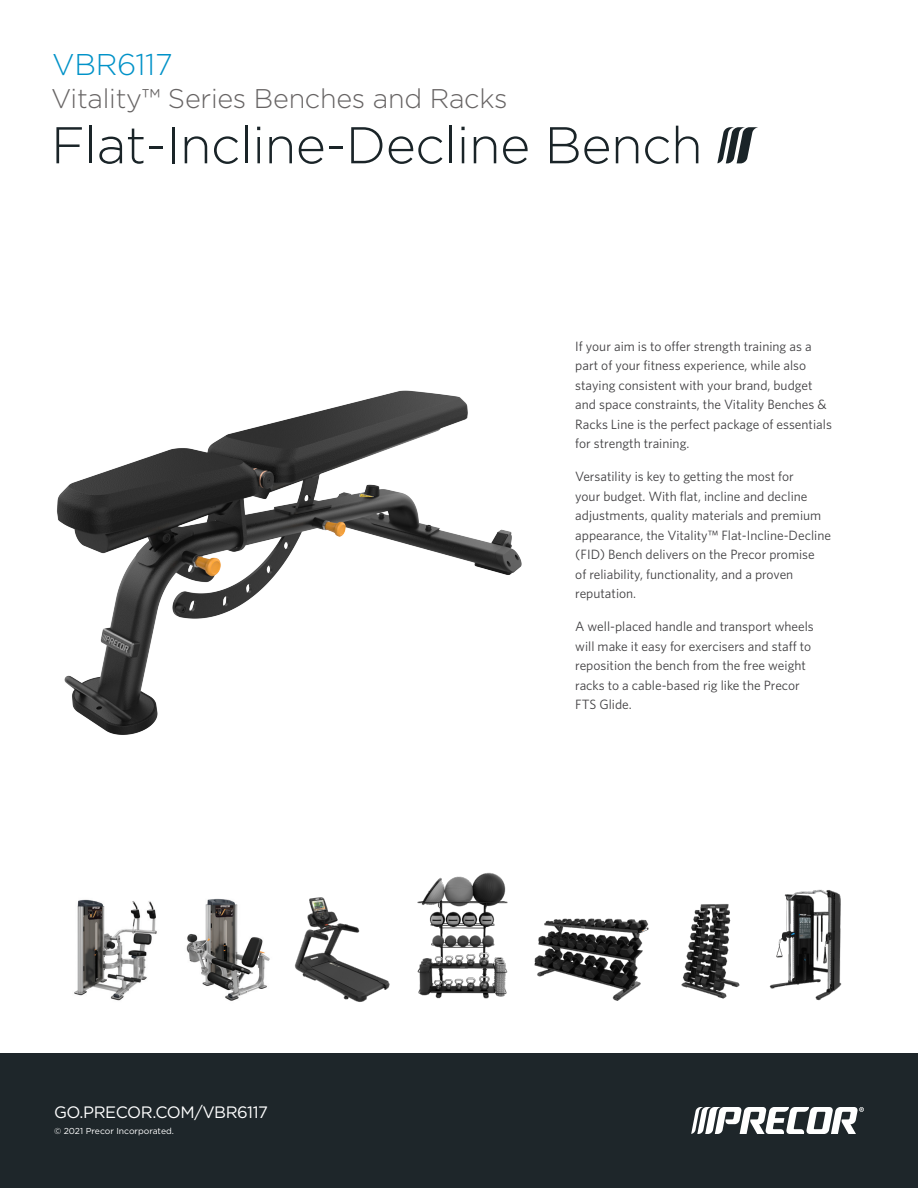
<style>
.page{position:relative;width:918px;height:1188px;background:#fff}
.page>*{position:absolute;margin:0;border:0;box-sizing:border-box;transform-origin:0 0}
.t1{font:300 51.6px "Gotham";letter-spacing:-.01em;color:#1a2428}
.t2{font:300 30px "Gotham";letter-spacing:-.01em;color:#0092c8}
.t3{font:300 27px "Gotham";letter-spacing:-.01em;color:#676464}
.t4{font:16.5px "Gotham";letter-spacing:-.025em;color:#fff}
.t5{font:13.5px/19.5px "Whitney";color:#414042}
.t6{font:8.7px "Gotham";color:#fff}
</style>
<div class="page">
<div style="left:0;top:1053px;width:918px;height:135px;background:#1e262a"></div>
<svg style="left:691px;top:1107px;width:173px;height:27px"></svg>
<svg style="left:717px;top:127px;width:41px;height:36px"></svg>
<img style="left:57px;top:390px;width:465px;height:345px">
<img style="left:74px;top:898px;width:196px;height:103px">
<img style="left:294px;top:897px;width:96px;height:105px">
<img style="left:681px;top:904px;width:59px;height:95px">
<img style="left:534px;top:918px;width:115px;height:83px">
<img style="left:417px;top:872px;width:91px;height:127px">
<img style="left:769px;top:889px;width:73px;height:112px">
<p class="t2" style="left:52px;top:45px;width:122px">VBR6117</p>
<p class="t3" style="left:51px;top:81px;width:458px">Vitality™ Series Benches and Racks</p>
<p class="t1" style="left:51px;top:112px;width:653px">Flat-Incline-Decline Bench</p>
<p class="t4" style="left:54px;top:1102px;width:216px">GO.PRECOR.COM/VBR6117</p>
<p class="t6" style="left:54px;top:1125px;width:121px">© 2021 Precor Incorporated.</p>
<p class="t5" style="left:575px;top:336px;width:258px">If your aim is to offer strength training as a part of your fitness experience, while also staying consistent with your brand, budget and space constraints, the Vitality Benches &amp; Racks Line is the perfect package of essentials for strength training.</p>
<p class="t5" style="left:575px;top:467px;width:257px">Versatility is key to getting the most for<br>your budget. With flat, incline and decline adjustments, quality materials and premium appearance, the Vitality™ Flat-Incline-Decline (FID) Bench delivers on the Precor promise<br>of reliability, functionality, and a proven reputation.</p>
<p class="t5" style="left:575px;top:617px;width:240px">A well-placed handle and transport wheels will make it easy for exercisers and staff to reposition the bench from the free weight racks to a cable-based rig like the Precor FTS Glide.</p>
</div>
